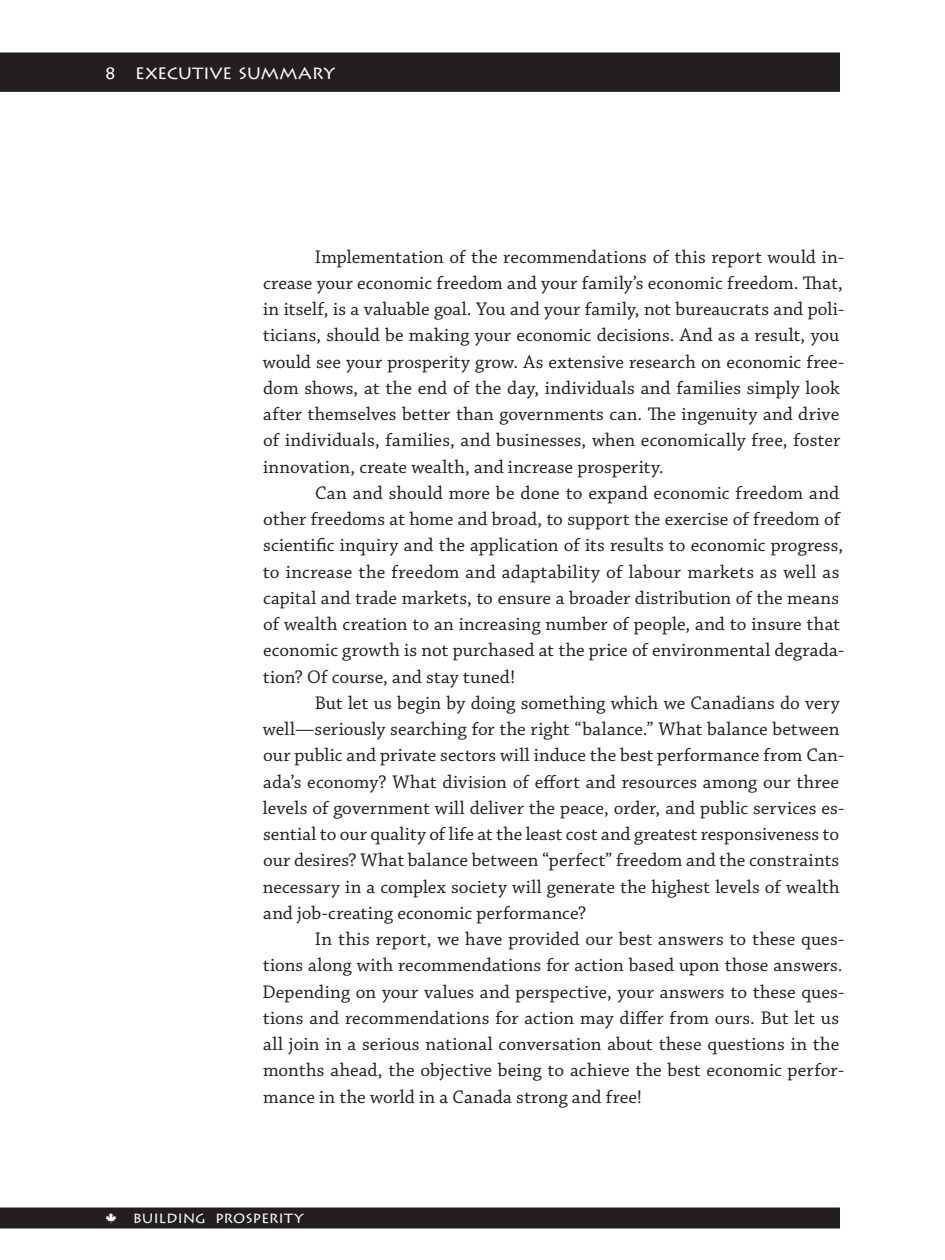
<style>
.page{position:relative;width:945px;height:1260px;background:#fff}
.page>*{position:absolute;margin:0;border:0;box-sizing:border-box;transform-origin:0 0}
.t1{font:19.25px/26.2px "Chaparral Pro";letter-spacing:.005em;color:#231f20}
.t2{font:19.25px "Lithos Pro";letter-spacing:-.01em;color:#fff}
.t3{font:15.75px "Lithos Pro";letter-spacing:-.005em;color:#fff}
</style>
<div class="page">
<div style="left:0;top:52px;width:840px;height:40px;background:#231f20"></div>
<div style="left:0;top:1208px;width:840px;height:20px;background:#231f20"></div>
<p class="t2" style="left:135px;top:61px;width:201px">EXECUTIVE SUMMARY</p>
<p class="t1" style="left:263px;top:244px;width:583px;text-indent:52px">Implementation of the recommendations of this report would in&shy;crease your economic freedom and your family’s economic freedom. That, in itself, is a valuable goal. You and your family, not bureaucrats and poli&shy;ticians, should be making your economic decisions. And as a result, you would see your prosperity grow. As extensive research on economic free&shy;dom shows, at the end of the day, individuals and families simply look after themselves better than governments can. The ingenuity and drive of individuals, families, and businesses, when economically free, foster innovation, create wealth, and increase prosperity.</p>
<p class="t1" style="left:263px;top:480px;width:583px;text-indent:52px">Can and should more be done to expand economic freedom and other freedoms at home and broad, to support the exercise of freedom of scientific inquiry and the application of its results to economic progress, to increase the freedom and adaptability of labour markets as well as capital and trade markets, to ensure a broader distribution of the means of wealth creation to an increasing number of people, and to insure that economic growth is not purchased at the price of environmental degrada&shy;tion? Of course, and stay tuned!</p>
<p class="t1" style="left:263px;top:690px;width:583px;text-indent:52px">But let us begin by doing something which we Canadians do very well—seriously searching for the right “balance.” What balance between our public and private sectors will induce the best performance from Can&shy;ada’s economy? What division of effort and resources among our three levels of government will deliver the peace, order, and public services es&shy;sential to our quality of life at the least cost and greatest responsiveness to our desires? What balance between “perfect” freedom and the constraints necessary in a complex society will generate the highest levels of wealth and job-creating economic performance?</p>
<p class="t1" style="left:262px;top:927px;width:583px;text-indent:53px">In this report, we have provided our best answers to these ques&shy;tions along with recommendations for action based upon those answers.<br>Depending on your values and perspective, your answers to these ques&shy;tions and recommendations for action may differ from ours. But let us all join in a serious national conversation about these questions in the months ahead, the objective being to achieve the best economic perfor&shy;mance in the world in a Canada strong and free!</p>
<p class="t3" style="left:133px;top:1209px;width:172px">BUILDING PROSPERITY</p>
</div>
